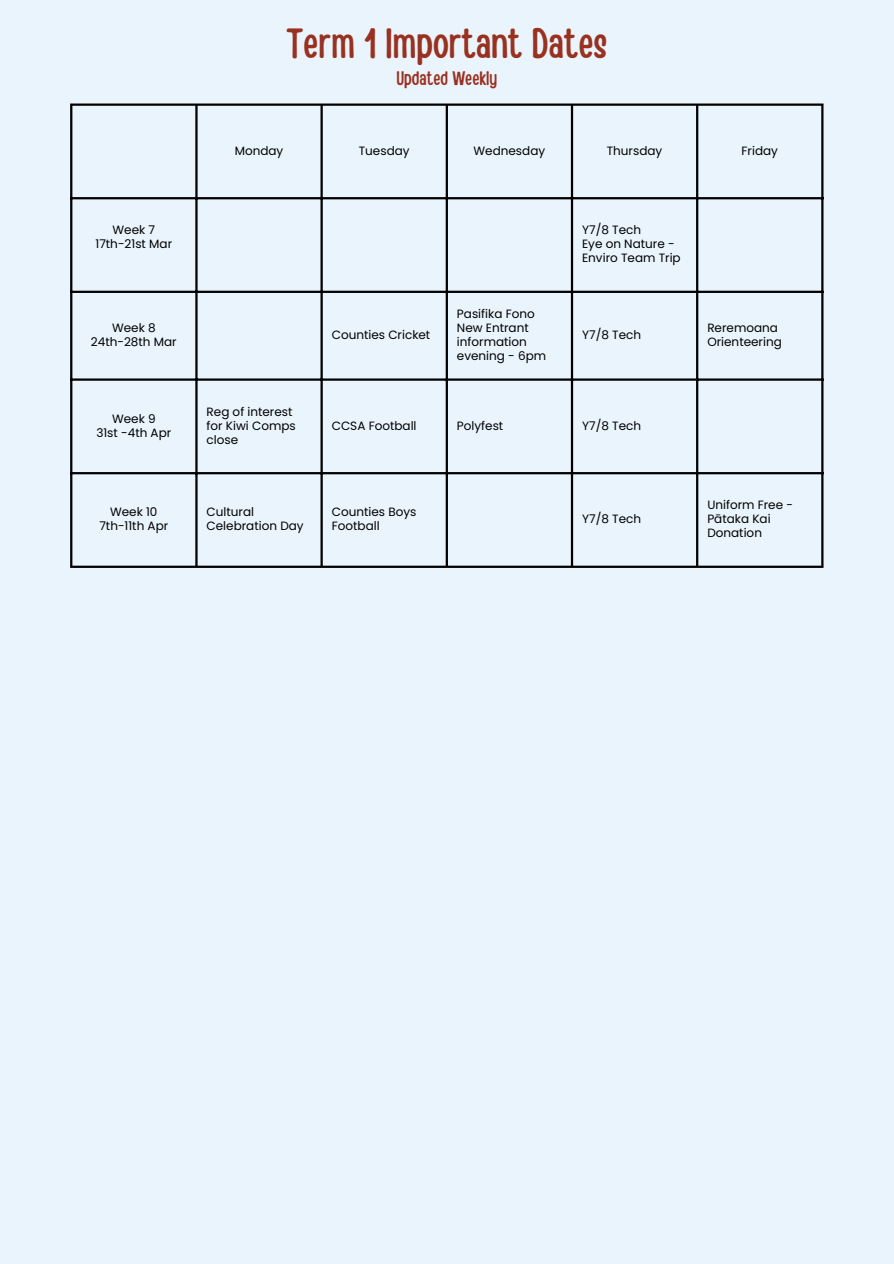
<style>
.page{position:relative;width:894px;height:1264px;background:#fff}
.page>*{position:absolute;margin:0;border:0;box-sizing:border-box;transform-origin:0 0}
.t1{font:42px "Handy Casual Condensed";color:#993120}
.t2{font:19.5px "Handy Casual Condensed";color:#993120}
.t3{font:12px/14px "Poppins";color:#000}
</style>
<div class="page">
<div style="left:0;top:0;width:893px;height:1263px;background:#e9f4fd"></div>
<hr style="left:70px;top:106px;width:2px;height:459px;background:#000">
<hr style="left:195px;top:106px;width:2px;height:459px;background:#000">
<hr style="left:320px;top:106px;width:3px;height:459px;background:#000">
<hr style="left:445px;top:106px;width:3px;height:459px;background:#000">
<hr style="left:570px;top:106px;width:3px;height:459px;background:#000">
<hr style="left:695px;top:106px;width:3px;height:459px;background:#000">
<hr style="left:821px;top:106px;width:2px;height:459px;background:#000">
<hr style="left:70px;top:103px;width:753px;height:3px;background:#000">
<hr style="left:70px;top:197px;width:753px;height:2px;background:#000">
<hr style="left:70px;top:291px;width:753px;height:2px;background:#000">
<hr style="left:70px;top:378px;width:753px;height:3px;background:#000">
<hr style="left:70px;top:472px;width:753px;height:2px;background:#000">
<hr style="left:70px;top:565px;width:753px;height:3px;background:#000">
<p class="t1" style="left:286px;top:15px;width:322px">Term 1 Important Dates</p>
<p class="t2" style="left:396px;top:65px;width:102px">Updated Weekly</p>
<h1 class="t3" style="left:234px;top:144px;width:50px">Monday</h1>
<p class="t3" style="left:358px;top:144px;width:52px">Tuesday</p>
<p class="t3" style="left:473px;top:144px;width:73px">Wednesday</p>
<p class="t3" style="left:606px;top:144px;width:57px">Thursday</p>
<p class="t3" style="left:741px;top:144px;width:38px">Friday</p>
<p class="t3" style="left:112px;top:223px;width:44px">Week 7</p>
<p class="t3" style="left:95px;top:237px;width:78px">17th-21st Mar</p>
<p class="t3" style="left:582px;top:223px;width:60px">Y7/8 Tech</p>
<p class="t3" style="left:582px;top:237px;width:100px">Eye on Nature -<br>Enviro Team Trip</p>
<p class="t3" style="left:112px;top:321px;width:45px">Week 8</p>
<p class="t3" style="left:91px;top:335px;width:87px">24th-28th Mar</p>
<p class="t3" style="left:331px;top:328px;width:100px">Counties Cricket</p>
<p class="t3" style="left:457px;top:307px;width:91px">Pasifika Fono<br>New Entrant information evening - 6pm</p>
<p class="t3" style="left:582px;top:328px;width:60px">Y7/8 Tech</p>
<p class="t3" style="left:707px;top:321px;width:76px">Reremoana<br>Orienteering</p>
<p class="t3" style="left:112px;top:411px;width:45px">Week 9</p>
<p class="t3" style="left:96px;top:425px;width:76px">31st -4th Apr</p>
<p class="t3" style="left:206px;top:404px;width:91px">Reg of interest for Kiwi Comps close</p>
<p class="t3" style="left:331px;top:418px;width:86px">CCSA Football</p>
<p class="t3" style="left:457px;top:418px;width:48px">Polyfest</p>
<p class="t3" style="left:582px;top:418px;width:60px">Y7/8 Tech</p>
<p class="t3" style="left:110px;top:505px;width:49px">Week 10</p>
<p class="t3" style="left:99px;top:519px;width:70px">7th-11th Apr</p>
<p class="t3" style="left:206px;top:505px;width:99px">Cultural<br>Celebration Day</p>
<p class="t3" style="left:331px;top:505px;width:86px">Counties Boys<br>Football</p>
<p class="t3" style="left:582px;top:512px;width:60px">Y7/8 Tech</p>
<p class="t3" style="left:707px;top:498px;width:87px">Uniform Free -<br>Pātaka Kai<br>Donation</p>
</div>
